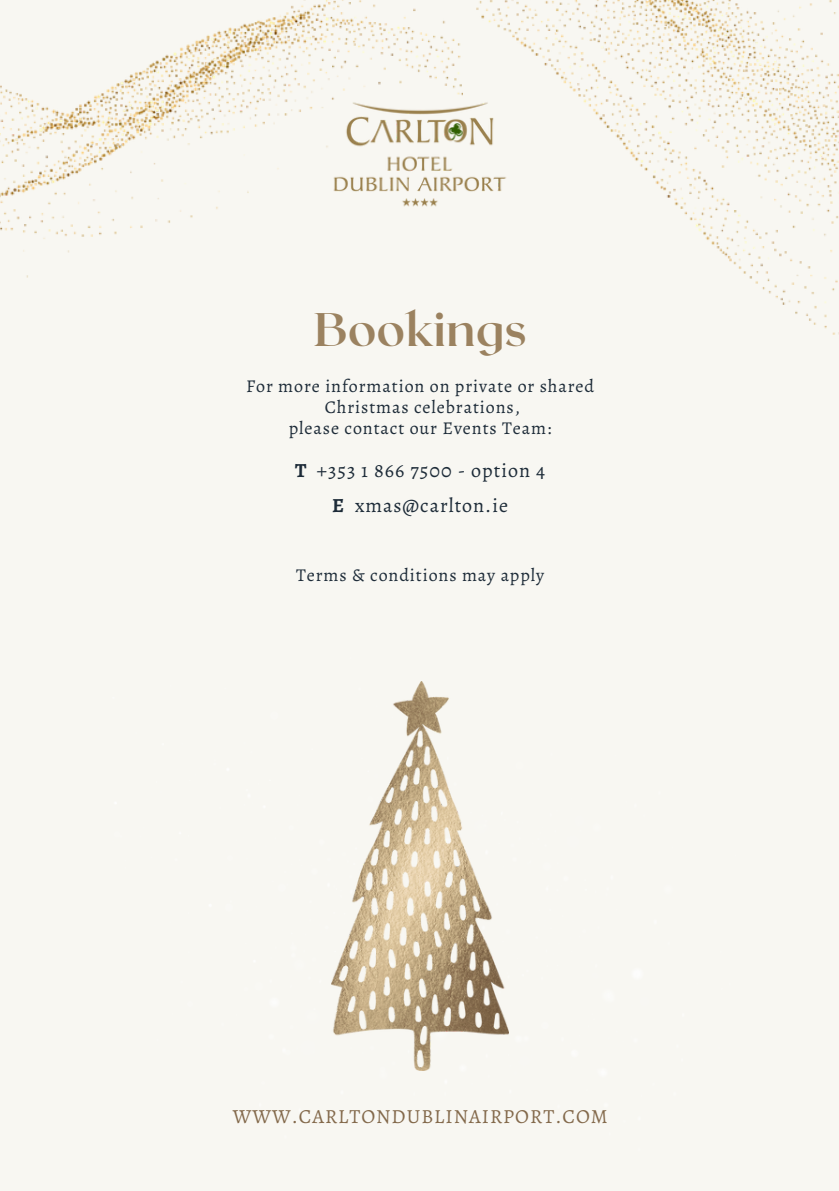
<style>
.page{position:relative;width:839px;height:1191px;background:#fff}
.page>*{position:absolute;margin:0;border:0;box-sizing:border-box;transform-origin:0 0}
.t1{font:700 47px "Roxborough CF";color:#9b8260}
.t2{font:20px "Alegreya";letter-spacing:.05em;color:#1d2b38}
.t3{font:20px "Alegreya";letter-spacing:.05em;color:#83694b}
.t4{font:18px "Alegreya";letter-spacing:.05em;color:#1d2b38}
.s1{font-weight:700}
</style>
<div class="page">
<div style="left:0;top:0;width:838px;height:1191px;background:#f8f7f2"></div>
<img style="left:0;top:0;width:461px;height:278px">
<img style="left:476px;top:0;width:362px;height:335px">
<img style="left:331px;top:681px;width:178px;height:389px">
<img style="left:295px;top:64px;width:250px;height:180px">
<p class="t1" style="left:314px;top:299px;width:214px">Bookings</p>
<p class="t4" style="left:246px;top:374px;width:350px">For more information on private or shared</p>
<p class="t4" style="left:325px;top:395px;width:197px">Christmas celebrations,</p>
<p class="t4" style="left:289px;top:416px;width:264px">please contact our Events Team:</p>
<p class="t2" style="left:295px;top:457px;width:251px"><span class="s1">T</span> +353 1 866 7500 - option 4</p>
<p class="t2" style="left:332px;top:492px;width:177px"><span class="s1">E</span> xmas@carlton.ie</p>
<p class="t4" style="left:296px;top:562px;width:249px">Terms &amp; conditions may apply</p>
<p class="t3" style="left:233px;top:1103px;width:376px">WWW.CARLTONDUBLINAIRPORT.COM</p>
</div>
